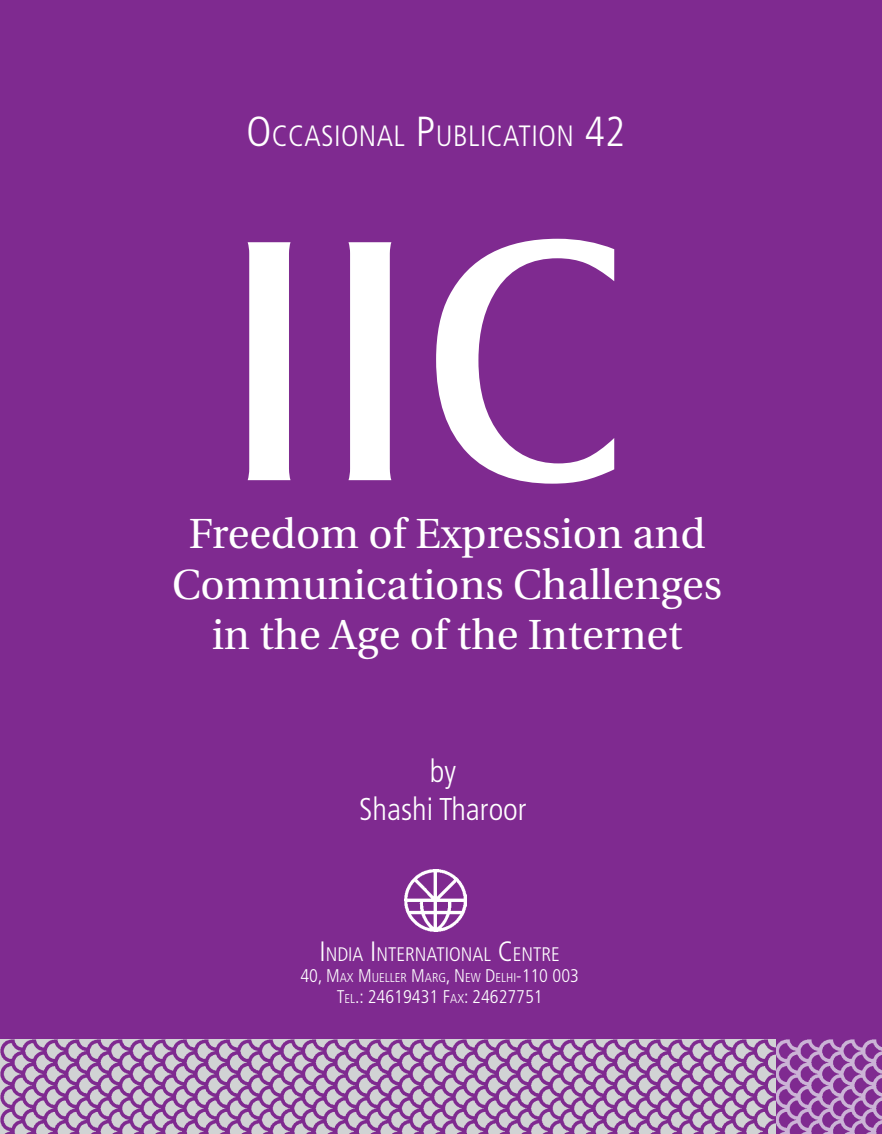
<style>
.page{position:relative;width:882px;height:1134px;background:#7f2a90}
.page>*{position:absolute;margin:0;border:0;box-sizing:border-box;transform-origin:0 0}
.t1{font:42px/50.4px "Utopia";color:#fff;text-align:center}
.t2{font:300 condensed 31.5px/38px "Frutiger";color:#fff;text-align:center}
.t3{font:300 condensed 29.4px "Frutiger";letter-spacing:.015em;color:#fff}
.t4{font:300 condensed 19.6px "Frutiger";color:#fff}
.t5{font:300 condensed 18.38px "Frutiger";color:#fff}
.t6{font:300 condensed 12.78px "Frutiger";color:#fff}
.s1{font-size:42px}
.s2{font-size:28px}
.s3{font-size:18.38px}
.s4{font-size:12.78px}
</style>
<div class="page">
<img style="left:0;top:1040px;width:882px;height:94px">
<img style="left:405px;top:870px;width:62px;height:62px">
<svg style="left:248px;top:239px;width:366px;height:245px"></svg>
<p class="t3" style="left:247px;top:119px;width:380px"><span class="s1">O</span>CCASIONAL <span class="s1">P</span>UBLICATION <span class="s1">42</span></p>
<p class="t1" style="left:172px;top:510px;width:552px">Freedom of Expression and<br>Communications Challenges in the Age of the Internet</p>
<p class="t2" style="left:359px;top:752px;width:169px">by<br>Shashi Tharoor</p>
<p class="t4" style="left:320px;top:943px;width:242px"><span class="s2">I</span>NDIA <span class="s2">I</span>NTERNATIONAL <span class="s2">C</span>ENTRE</p>
<p class="t6" style="left:300px;top:970px;width:280px"><span class="s3">40, M</span>AX <span class="s3">M</span>UELLER <span class="s3">M</span>ARG<span class="s3">, N</span> EW <span class="s3">D</span>ELHI<span class="s3">-110 003</span></p>
<p class="t5" style="left:337px;top:986px;width:208px">T<span class="s4">EL</span>.: 24619431 F<span class="s4">AX</span>: 24627751</p>
</div>
